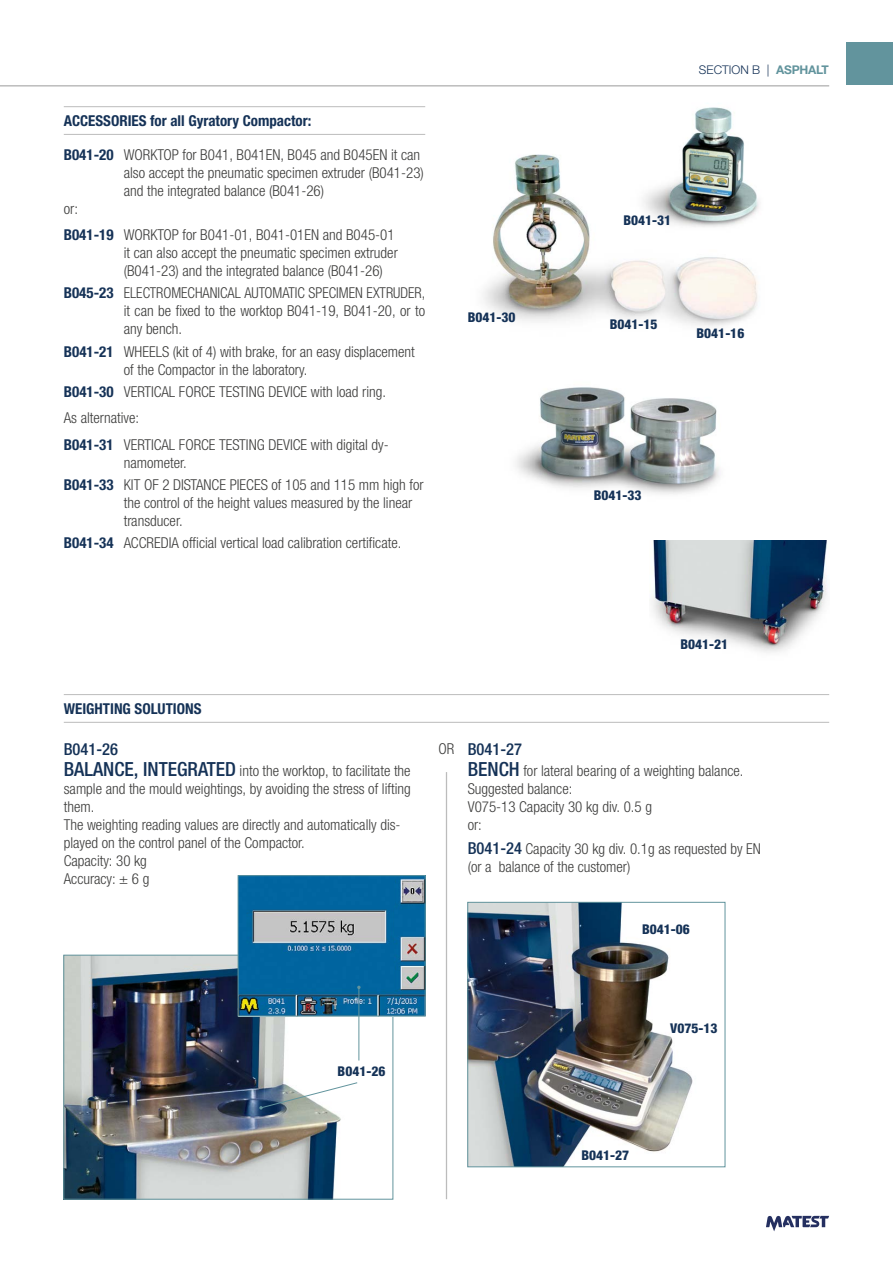
<style>
.page{position:relative;width:893px;height:1263px;background:#fff}
.page>*{position:absolute;margin:0;border:0;box-sizing:border-box;transform-origin:0 0}
.t1{font:500 condensed 16.5px "Helvetica Neue LTW1 G";color:#153257}
.t2{font:300 condensed 15px/18px "Helvetica Neue LTW1 G";color:#3c3c3b}
.t3{font:300 condensed 15px/18px "Helvetica Neue LTW1 G";color:#3c3c3b;text-align:justify;scale:.96 1}
.t4{font:700 condensed 15px "Helvetica Neue LTW1 G";color:#153257}
.t5{font:800 condensed 13.5px "Helvetica Neue LTW1 G";color:#153257}
.t6{font:300 12px "Helvetica Neue LT Std";color:#153257}
.s1{font-weight:700;color:#153257}
.s2{font-weight:700;color:#62949d}
.s3{font-weight:500;font-size:19.5px;color:#153257}
.s4{font-weight:500;font-size:16.5px;color:#153257}
</style>
<div class="page">
<div style="left:846px;top:43px;width:47px;height:42px;background:#62949d"></div>
<hr style="left:0;top:85px;width:829px;height:2px;background:#bcbcbc">
<svg style="left:766px;top:1215px;width:63px;height:16px"></svg>
<img style="left:65px;top:957px;width:284px;height:240px">
<div style="left:63px;top:955px;width:330px;height:244px;border:1px solid #62949d"></div>
<img style="left:516px;top:387px;width:205px;height:107px">
<img style="left:483px;top:154px;width:275px;height:172px">
<img style="left:623px;top:107px;width:136px;height:134px">
<img style="left:649px;top:540px;width:178px;height:113px">
<img style="left:469px;top:904px;width:224px;height:261px">
<div style="left:467px;top:902px;width:258px;height:265px;border:1px solid #62949d"></div>
<img style="left:240px;top:877px;width:184px;height:137px">
<div style="left:238px;top:875px;width:188px;height:141px;border:1px solid #62949d"></div>
<svg style="left:259px;top:1082px;width:99px;height:27px"></svg>
<hr style="left:358px;top:987px;width:1px;height:73px;background:#62949d">
<hr style="left:64px;top:694px;width:765px;height:1px;background:#bcbcbc">
<hr style="left:64px;top:722px;width:765px;height:1px;background:#bcbcbc">
<hr style="left:446px;top:772px;width:1px;height:427px;background:#bcbcbc">
<hr style="left:64px;top:106px;width:361px;height:1px;background:#bcbcbc">
<hr style="left:64px;top:134px;width:361px;height:1px;background:#bcbcbc">
<p class="t4" style="left:64px;top:112px;width:249px">ACCESSORIES for all Gyratory Compactor:</p>
<p class="t2" style="left:64px;top:145px;width:358px"><span class="s1">B041-20</span> WORKTOP for B041, B041EN, B045 and B045EN it can</p>
<p class="t2" style="left:124px;top:163px;width:302px">also accept the pneumatic specimen extruder (B041-23)</p>
<p class="t2" style="left:124px;top:181px;width:202px">and the integrated balance (B041-26)</p>
<p class="t2" style="left:64px;top:199px;width:16px">or:</p>
<p class="t2" style="left:124px;top:226px;width:276px;text-indent:-60px"><span class="s1">B041-19</span> WORKTOP for B041-01, B041-01EN and B045-01 it can also accept the pneumatic specimen extruder (B041-23) and the integrated balance (B041-26)</p>
<p class="t3" style="left:124px;top:284px;width:315px;text-indent:-60px"><span class="s1">B045-23</span> ELECTROMECHANICAL AUTOMATIC SPECIMEN EXTRUDER, it can be fixed to the worktop B041-19, B041-20, or to any bench.</p>
<p class="t2" style="left:124px;top:342px;width:293px;text-indent:-60px"><span class="s1">B041-21</span> WHEELS (kit of 4) with brake, for an easy displacement of the Compactor in the laboratory.</p>
<p class="t2" style="left:64px;top:378px;width:326px;line-height:26.5px"><span class="s1">B041-30</span> VERTICAL FORCE TESTING DEVICE with load ring.<br>As alternative:<br><span class="s1">B041-31</span> VERTICAL FORCE TESTING DEVICE with digital dy-</p>
<p class="t2" style="left:64px;top:452px;width:361px;line-height:22.2px;text-indent:60px">namometer.<br><span class="s1">B041-33</span> KIT OF 2 DISTANCE PIECES of 105 and 115 mm high for</p>
<p class="t2" style="left:124px;top:494px;width:290px">the control of the height values measured by the linear transducer.</p>
<p class="t2" style="left:64px;top:534px;width:339px"><span class="s1">B041-34</span> ACCREDIA official vertical load calibration certificate.</p>
<p class="t5" style="left:468px;top:309px;width:49px">B041-30</p>
<p class="t6" style="left:699px;top:63px;width:131px">SECTION B | <span class="s2">ASPHALT</span></p>
<p class="t5" style="left:623px;top:212px;width:49px">B041-31</p>
<p class="t5" style="left:610px;top:316px;width:49px">B041-15</p>
<p class="t5" style="left:696px;top:325px;width:49px">B041-16</p>
<p class="t5" style="left:594px;top:487px;width:49px">B041-33</p>
<p class="t4" style="left:64px;top:699px;width:139px">WEIGHTING SOLUTIONS</p>
<p class="t1" style="left:64px;top:739px;width:56px">B041-26</p>
<p class="t2" style="left:64px;top:761px;width:348px"><span class="s3">BALANCE, INTEGRATED</span> into the worktop, to facilitate the sample and the mould weightings, by avoiding the stress of lifting them.<br>The weighting reading values are directly and automatically dis&shy;played on the control panel of the Compactor.<br>Capacity: 30 kg<br>Accuracy: ± 6 g</p>
<p class="t5" style="left:680px;top:636px;width:49px">B041-21</p>
<p class="t2" style="left:439px;top:740px;width:17px">OR</p>
<p class="t1" style="left:468px;top:739px;width:56px">B041-27</p>
<p class="t2" style="left:468px;top:761px;width:277px"><span class="s3">BENCH</span> for lateral bearing of a weighting balance.<br>Suggested balance:<br>V075-13 Capacity 30 kg div. 0.5 g<br>or:</p>
<p class="t2" style="left:468px;top:839px;width:295px"><span class="s4">B041-24</span> Capacity 30 kg div. 0.1g as requested by EN (or a balance of the customer)</p>
<p class="t5" style="left:642px;top:921px;width:49px">B041-06</p>
<p class="t5" style="left:338px;top:1063px;width:49px">B041-26</p>
<p class="t5" style="left:670px;top:1020px;width:49px">V075-13</p>
<p class="t5" style="left:581px;top:1147px;width:49px">B041-27</p>
</div>
